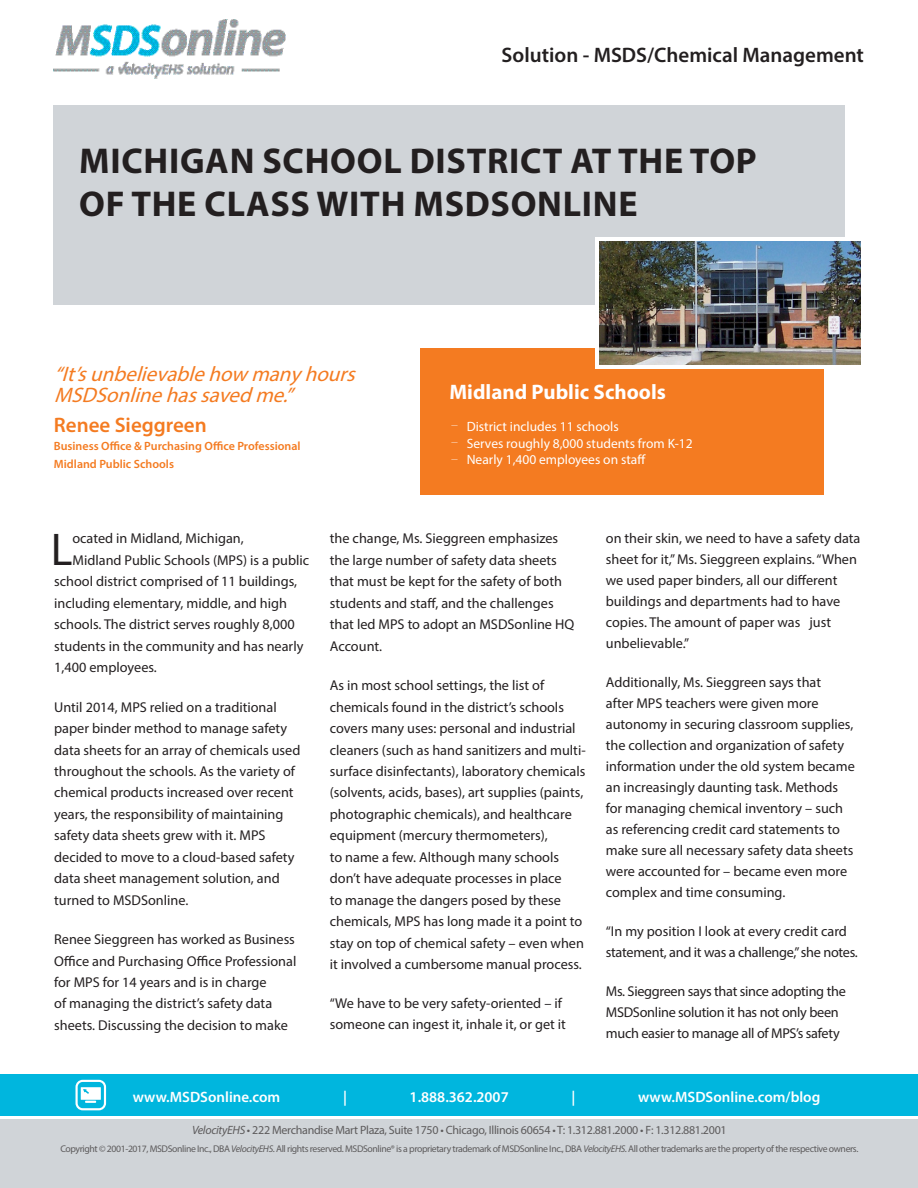
<style>
.page{position:relative;width:918px;height:1188px;background:#fff}
.page>*{position:absolute;margin:0;border:0;box-sizing:border-box;transform-origin:0 0}
.t1{font:46.05px "Myriad Pro";color:#231f20}
.t2{font:700 36px "Myriad Pro";letter-spacing:.02em;color:#231f20}
.t3{font:italic 21px/21px "Myriad Pro";color:#f47b21}
.t4{font:600 21px "Myriad Pro";color:#231f20}
.t5{font:700 21px "Myriad Pro";color:#fff}
.t6{font:600 21px "Myriad Pro";color:#f47b21}
.t7{font:600 15px "Myriad Pro";color:#fff}
.t8{font:14.25px/21.5px "Myriad Pro";color:#231f20}
.t9{font:14.25px/21px "Myriad Pro";letter-spacing:-.02em;color:#231f20}
.t10{font:13.5px "Myriad Pro";color:#fff}
.t11{font:12px "Myriad Pro";letter-spacing:-.025em;color:#5d5b5c}
.t12{font:600 12px "Myriad Pro";color:#f47b21}
.t13{font:9.75px "Myriad Pro";letter-spacing:-.04em;color:#5d5b5c}
.t14{font:7.5px "Minion Pro";color:#fff}
.s1{font-style:italic}
</style>
<div class="page">
<hr style="left:917px;top:94px;width:1px;height:196px;background:#f47b21">
<div style="left:0;top:1120px;width:918px;height:68px;background:#d0d4d8"></div>
<div style="left:0;top:1074px;width:918px;height:42px;background:#00b6de"></div>
<svg style="left:76px;top:1080px;width:30px;height:30px"></svg>
<img style="left:54px;top:19px;width:232px;height:59px">
<div style="left:420px;top:348px;width:403px;height:147px;background:#f47b21"></div>
<div style="left:54px;top:105px;width:791px;height:199px;background:#d0d4d8"></div>
<svg style="left:595px;top:237px;width:266px;height:131px;background:#edece9"></svg>
<img style="left:600px;top:241px;width:261px;height:123px">
<h3 class="t4" style="left:502px;top:41px;width:364px">Solution - MSDS/Chemical Management</h3>
<p class="t2" style="left:79px;top:137px;width:679px">MICHIGAN SCHOOL DISTRICT AT THE TOP</p>
<p class="t2" style="left:79px;top:181px;width:560px">OF THE CLASS WITH MSDSONLINE</p>
<p class="t3" style="left:54px;top:363px;width:309px">“It’sunbelievablehow manyhours<br>MSDSonlinehassavedme.”</p>
<p class="t6" style="left:54px;top:412px;width:154px">Renee Sieggreen</p>
<p class="t12" style="left:54px;top:439px;width:248px">Business Office &amp; Purchasing Office Professional</p>
<p class="t12" style="left:54px;top:457px;width:122px">Midland Public Schools</p>
<p class="t5" style="left:449px;top:378px;width:218px">Midland Public Schools</p>
<p class="t14" style="left:451px;top:419px;width:8px">—</p>
<p class="t14" style="left:451px;top:436px;width:8px">—</p>
<p class="t14" style="left:451px;top:453px;width:8px">—</p>
<p class="t10" style="left:467px;top:419px;width:154px">District includes 11 schools</p>
<p class="t10" style="left:467px;top:435px;width:228px">Serves roughly 8,000 students from K-12</p>
<p class="t10" style="left:467px;top:452px;width:181px">Nearly 1,400 employees on staff</p>
<p class="t1" style="left:51px;top:521px;width:23px">L</p>
<p class="t8" style="left:72px;top:528px;width:173px">ocated in Midland, Michigan,</p>
<p class="t8" style="left:72px;top:549px;width:238px">Midland Public Schools (MPS) is a public</p>
<p class="t8" style="left:54px;top:571px;width:245px">school district comprised of 11 buildings,</p>
<p class="t8" style="left:54px;top:592px;width:234px">including elementary, middle, and high</p>
<p class="t8" style="left:54px;top:614px;width:242px">schools. The district serves roughly 8,000</p>
<p class="t8" style="left:54px;top:635px;width:251px">students in the community and has nearly</p>
<p class="t8" style="left:54px;top:656px;width:104px">1,400 employees.</p>
<p class="t8" style="left:54px;top:696px;width:248px">Until 2014, MPS relied on a traditional paper binder method to manage safety data sheets for an array of chemicals used throughout the schools. As the variety of chemical products increased over recent years, the responsibility of maintaining safety data sheets grew with it. MPS decided to move to a cloud-based safety data sheet management solution, and turned to MSDSonline.</p>
<p class="t8" style="left:54px;top:928px;width:244px">Renee Sieggreen has worked as Business Office and Purchasing Office Professional for MPS for 14 years and is in charge<br>of managing the district’s safety data sheets. Discussing the decision to make</p>
<p class="t8" style="left:330px;top:528px;width:246px">the change, Ms. Sieggreen emphasizes the large number of safety data sheets that must be kept for the safety of both students and staff, and the challenges that led MPS to adopt an MSDSonline HQ Account.</p>
<p class="t8" style="left:330px;top:674px;width:257px">As in most school settings, the list of chemicals found in the district’s schools covers many uses: personal and industrial cleaners (such as hand sanitizers and multi&shy;surface disinfectants), laboratory chemicals (solvents, acids, bases), art supplies (paints, photographic chemicals), and healthcare equipment (mercury thermometers),<br>to name a few. Although many schools don’t have adequate processes in place<br>to manage the dangers posed by these chemicals, MPS has long made it a point to stay on top of chemical safety – even when it involved a cumbersome manual process.</p>
<p class="t8" style="left:330px;top:993px;width:238px;line-height:21px">“We have to be very safety-oriented – if someone can ingest it, inhale it, or get it</p>
<p class="t8" style="left:606px;top:528px;width:256px;line-height:21px">on their skin, we need to have a safety data sheet for it,” Ms. Sieggreen explains. “When we used paper binders, all our different buildings and departments had to have copies. The amount of paper was just unbelievable.”</p>
<p class="t8" style="left:606px;top:672px;width:251px;line-height:21px">Additionally, Ms. Sieggreen says that<br>after MPS teachers were given more autonomy in securing classroom supplies, the collection and organization of safety information under the old system became an increasingly daunting task. Methods for managing chemical inventory – such as referencing credit card statements to make sure all necessary safety data sheets were accounted for – became even more complex and time consuming.</p>
<p class="t9" style="left:606px;top:921px;width:254px">“In my position I look at every credit card statement, and it was a challenge,” she notes.</p>
<p class="t9" style="left:606px;top:981px;width:242px">Ms. Sieggreen says that since adopting the<br>MSDSonline solution it has not only been much easier to manage all of MPS’s safety</p>
<p class="t7" style="left:133px;top:1088px;width:149px">www.MSDSonline.com</p>
<p class="t7" style="left:343px;top:1088px;width:5px">|</p>
<p class="t7" style="left:410px;top:1088px;width:101px">1.888.362.2007</p>
<p class="t7" style="left:571px;top:1088px;width:5px">|</p>
<p class="t7" style="left:638px;top:1088px;width:184px">www.MSDSonline.com/blog</p>
<p class="t11" style="left:192px;top:1123px;width:536px"><span class="s1">VelocityEHS</span> • 222 Merchandise Mart Plaza, Suite 1750 • Chicago, Illinois 60654 • T: 1.312.881.2000 • F: 1.312.881.2001</p>
<p class="t13" style="left:60px;top:1143px;width:799px">Copyright © 2001-2017, MSDSonline Inc., DBA <span class="s1">VelocityEHS</span>. All rights reserved. MSDSonline® is a proprietary trademark of MSDSonline Inc., DBA <span class="s1">VelocityEHS</span>. All other trademarks are the property of the respective owners.</p>
</div>
